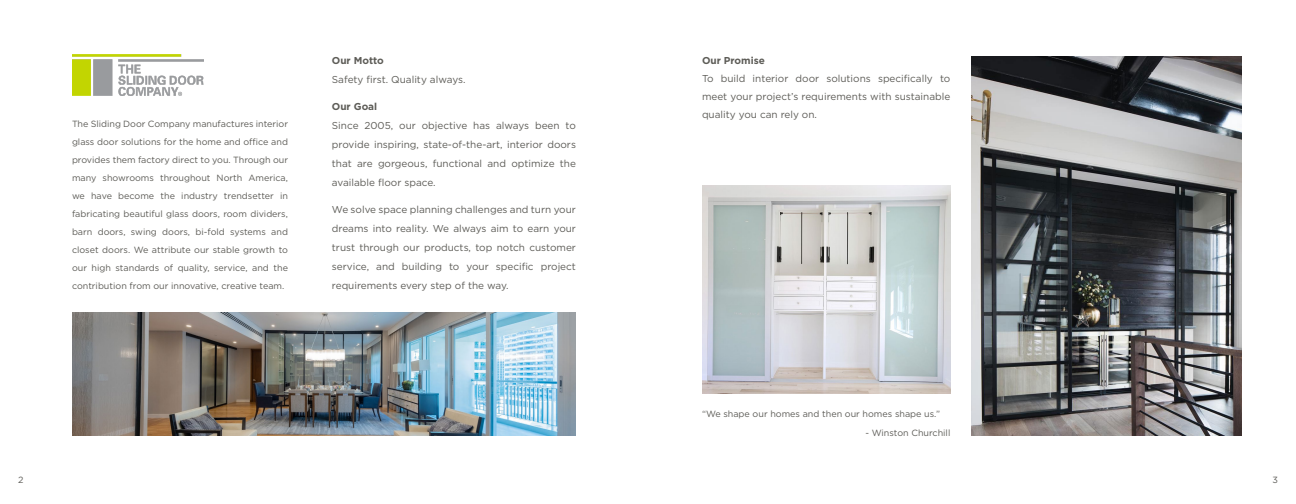
<style>
.page{position:relative;width:1296px;height:504px;background:#fff}
.page>*{position:absolute;margin:0;border:0;box-sizing:border-box;transform-origin:0 0}
.t1{font:10px/19px "Gotham";color:#5d5c57;text-align:justify}
.t2{font:700 10px "Gotham";color:#5d5c57}
.t3{font:9px/18px "Gotham";color:#5d5c57;text-align:justify}
</style>
<div class="page">
<img style="left:702px;top:185px;width:248px;height:208px">
<img style="left:972px;top:56px;width:270px;height:380px">
<img style="left:72px;top:54px;width:132px;height:41px">
<img style="left:72px;top:312px;width:504px;height:124px">
<p class="t3" style="left:72px;top:115px;width:218px">The Sliding Door Company manufactures interior glass door solutions for the home and office and provides them factory direct to you. Through our many showrooms throughout North America, we have become the industry trendsetter in fabricating beautiful glass doors, room dividers, barn doors, swing doors, bi-fold systems and closet doors. We attribute our stable growth to our high standards of quality, service, and the contribution from our innovative, creative team.</p>
<p class="t2" style="left:332px;top:54px;width:54px">Our Motto</p>
<p class="t1" style="left:332px;top:70px;width:135px">Safety first. Quality always.</p>
<p class="t2" style="left:332px;top:100px;width:47px">Our Goal</p>
<p class="t1" style="left:332px;top:116px;width:246px">Since 2005, our objective has always been to provide inspiring, state-of-the-art, interior doors that are gorgeous, functional and optimize the available floor space.</p>
<p class="t1" style="left:332px;top:200px;width:246px">We solve space planning challenges and turn your dreams into reality. We always aim to earn your trust through our products, top notch customer service, and building to your specific project requirements every step of the way.</p>
<p class="t2" style="left:702px;top:54px;width:64px">Our Promise</p>
<p class="t1" style="left:702px;top:70px;width:250px;line-height:18px">To build interior door solutions specifically to meet your project’s requirements with sustainable quality you can rely on.</p>
<p class="t3" style="left:702px;top:404px;width:240px">“We shape our homes and then our homes shape us.”</p>
<p class="t3" style="left:865px;top:423px;width:87px">- Winston Churchill</p>
<p class="t3" style="left:18px;top:471px;width:7px">2</p>
<p class="t3" style="left:1272px;top:471px;width:7px">3</p>
</div>
